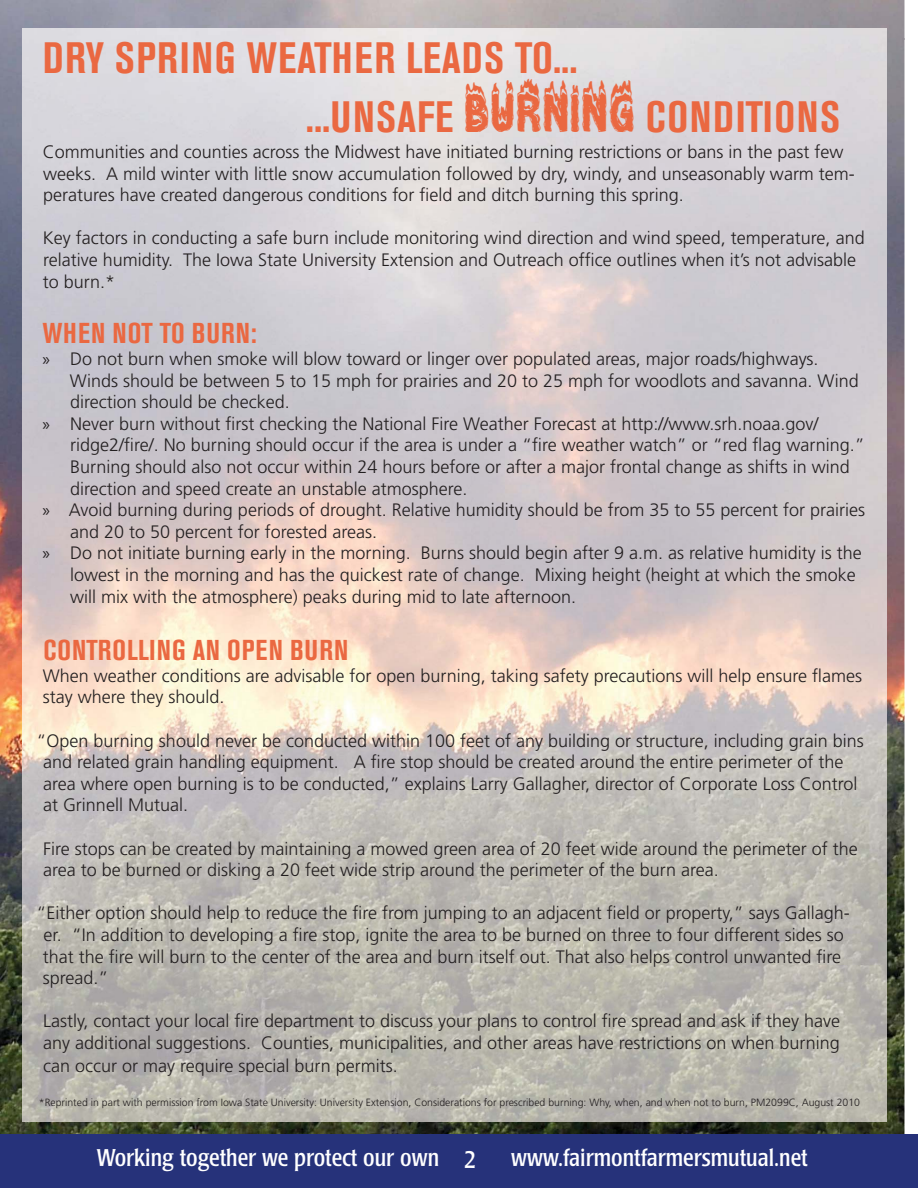
<style>
.page{position:relative;width:918px;height:1188px;background:#fff}
.page>*{position:absolute;margin:0;border:0;box-sizing:border-box;transform-origin:0 0}
.t1{font:700 condensed 43.5px/58.5px "Akzidenz Grotesk BE";letter-spacing:.035em;color:#ea6841}
.t2{font:700 condensed 28.5px "Akzidenz Grotesk BE";letter-spacing:.035em;color:#ea6841}
.t3{font:condensed 24px "Poppl Laudatio";color:#fff}
.t4{font:300 18px/21.6px "Frutiger";color:#231f20}
.t5{font:300 10.5px "Frutiger";color:#231f20}
.s1{font-family:"Plastic Explosive+T42";font-weight:400;font-stretch:normal}
.s2{font-family:"Myriad Pro";font-weight:400}
</style>
<div class="page">
<img style="left:0;top:38px;width:36px;height:1096px">
<img style="left:855px;top:38px;width:49px;height:1096px">
<img style="left:36px;top:1122px;width:819px;height:12px">
<div style="left:0;top:1134px;width:918px;height:54px;background:#26327a"></div>
<img style="left:22px;top:28px;width:864px;height:1094px">
<h1 class="t1" style="left:306px;top:32px;width:536px;text-indent:-263px">DRY SPRING WEATHER LEADS TO...<br>...UNSAFE <span class="s1">BURNING</span> CONDITIONS</h1>
<p class="t4" style="left:43px;top:142px;width:814px">Communities and counties across the Midwest have initiated burning restrictions or bans in the past few weeks. A mild winter with little snow accumulation followed by dry, windy, and unseasonably warm tem&shy;peratures have created dangerous conditions for field and ditch burning this spring.</p>
<p class="t4" style="left:43px;top:229px;width:823px">Key factors in conducting a safe burn include monitoring wind direction and wind speed, temperature, and relative humidity. The Iowa State University Extension and Outreach office outlines when it’s not advisable to burn.*</p>
<h2 class="t2" style="left:42px;top:323px;width:216px">WHEN NOT TO BURN:</h2>
<p class="t4" style="left:43px;top:349px;width:778px"><span class="s2">»</span> Do not burn when smoke will blow toward or linger over populated areas, major roads/highways.</p>
<p class="t4" style="left:70px;top:371px;width:791px">Winds should be between 5 to 15 mph for prairies and 20 to 25 mph for woodlots and savanna. Wind</p>
<p class="t4" style="left:70px;top:392px;width:221px">direction should be checked.</p>
<p class="t4" style="left:43px;top:414px;width:777px"><span class="s2">»</span> Never burn without first checking the National Fire Weather Forecast at http://www.srh.noaa.gov/</p>
<p class="t4" style="left:70px;top:436px;width:796px">ridge2/fire/. No burning should occur if the area is under a “fire weather watch” or “red flag warning.”</p>
<p class="t4" style="left:70px;top:457px;width:781px">Burning should also not occur within 24 hours before or after a major frontal change as shifts in wind</p>
<p class="t4" style="left:70px;top:479px;width:399px">direction and speed create an unstable atmosphere.</p>
<p class="t4" style="left:43px;top:500px;width:824px"><span class="s2">»</span> Avoid burning during periods of drought. Relative humidity should be from 35 to 55 percent for prairies</p>
<p class="t4" style="left:70px;top:522px;width:309px">and 20 to 50 percent for forested areas.</p>
<p class="t4" style="left:43px;top:544px;width:821px"><span class="s2">»</span> Do not initiate burning early in the morning. Burns should begin after 9 a.m. as relative humidity is the</p>
<p class="t4" style="left:70px;top:565px;width:787px">lowest in the morning and has the quickest rate of change. Mixing height (height at which the smoke</p>
<p class="t4" style="left:70px;top:587px;width:508px">will mix with the atmosphere) peaks during mid to late afternoon.</p>
<h2 class="t2" style="left:44px;top:640px;width:306px">CONTROLLING AN OPEN BURN</h2>
<p class="t4" style="left:43px;top:666px;width:821px">When weather conditions are advisable for open burning, taking safety precautions will help ensure flames stay where they should.</p>
<p class="t4" style="left:43px;top:731px;width:822px;text-indent:-6px">“Open burning should never be conducted within 100 feet of any building or structure, including grain bins and related grain handling equipment. A fire stop should be created around the entire perimeter of the area where open burning is to be conducted,” explains Larry Gallagher, director of Corporate Loss Control at Grinnell Mutual.</p>
<p class="t4" style="left:43px;top:839px;width:816px">Fire stops can be created by maintaining a mowed green area of 20 feet wide around the perimeter of the area to be burned or disking a 20 feet wide strip around the perimeter of the burn area.</p>
<p class="t4" style="left:43px;top:904px;width:809px;text-indent:-6px">“Either option should help to reduce the fire from jumping to an adjacent field or property,” says Gallagh&shy;er. “In addition to developing a fire stop, ignite the area to be burned on three to four different sides so that the fire will burn to the center of the area and burn itself out. That also helps control unwanted fire spread.”</p>
<p class="t4" style="left:43px;top:1012px;width:799px">Lastly, contact your local fire department to discuss your plans to control fire spread and ask if they have any additional suggestions. Counties, municipalities, and other areas have restrictions on when burning</p>
<p class="t4" style="left:43px;top:1057px;width:356px">can occur or may require special burn permits.</p>
<p class="t5" style="left:39px;top:1098px;width:823px">*Reprinted in part with permission from Iowa State University: University Extension, Considerations for prescribed burning: Why, when, and when not to burn, PM2099C, August 2010</p>
<h3 class="t3" style="left:97px;top:1148px;width:344px">Working together we protect our own</h3>
<h3 class="t3" style="left:511px;top:1148px;width:298px">www.fairmontfarmersmutual.net</h3>
<h3 class="t3" style="left:464px;top:1150px;width:13px">2</h3>
</div>
